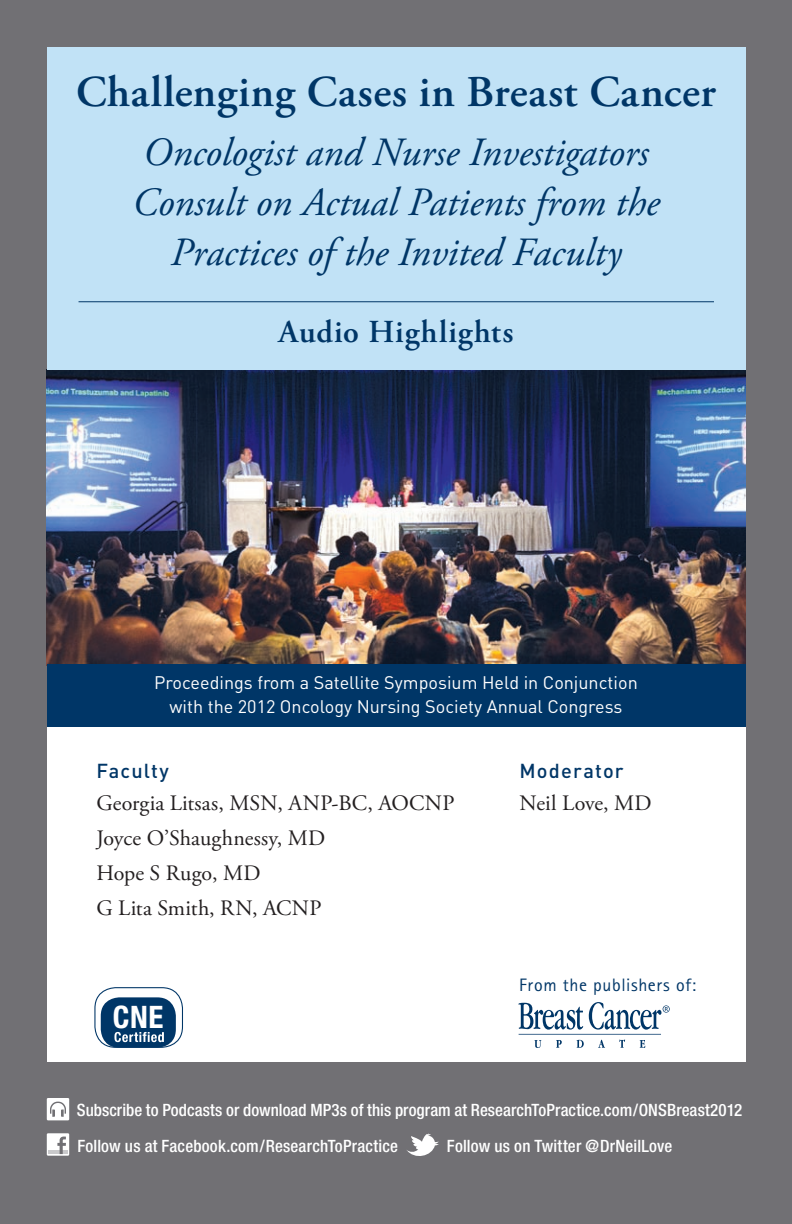
<style>
.page{position:relative;width:792px;height:1224px;background:#717074}
.page>*{position:absolute;margin:0;border:0;box-sizing:border-box;transform-origin:0 0}
.t1{font:600 44px "Adobe Garamond Pro";letter-spacing:.015em;color:#003667}
.t2{font:italic 40px/50px "Adobe Garamond Pro";color:#003667;text-align:center}
.t3{font:600 32px "Adobe Garamond Pro";letter-spacing:.03em;color:#003667}
.t4{font:700 condensed 31px "Helvetica Neue";color:#fff}
.t5{font:22px/34.8px "Adobe Garamond Pro";letter-spacing:.005em;color:#231f20}
.t6{font:500 20px "DIN";letter-spacing:.055em;color:#003667}
.t7{font:18px/24px "DIN";color:#fff;text-align:center}
.t8{font:18px "Rotis Sans Serif";letter-spacing:.035em;color:#003667}
.t9{font:500 condensed 17px/36px "Helvetica Neue";letter-spacing:.01em;color:#fff}
</style>
<div class="page">
<img style="left:47px;top:370px;width:698px;height:294px">
<div style="left:47px;top:664px;width:698px;height:65px;background:#003667"></div>
<div style="left:47px;top:727px;width:698px;height:335px;background:#fff"></div>
<div style="left:47px;top:47px;width:698px;height:323px;background:#c1e2f6"></div>
<svg style="left:47px;top:1098px;width:22px;height:22px"></svg>
<svg style="left:47px;top:1133px;width:22px;height:23px"></svg>
<svg style="left:406px;top:1134px;width:33px;height:22px"></svg>
<svg style="left:518px;top:1002px;width:152px;height:46px"></svg>
<svg style="left:94px;top:987px;width:89px;height:61px"></svg>
<hr style="left:79px;top:301px;width:635px;height:1px;background:#003667">
<h1 class="t1" style="left:76px;top:67px;width:641px">Challenging Cases in Breast Cancer</h1>
<h2 class="t2" style="left:132px;top:128px;width:529px">Oncologist and Nurse Investigators<br>Consult on Actual Patients from the<br>Practices of the Invited Faculty</h2>
<h3 class="t3" style="left:278px;top:313px;width:237px">Audio Highlights</h3>
<p class="t7" style="left:154px;top:671px;width:485px">Proceedings from a Satellite Symposium Held in Conjunction with the 2012 Oncology Nursing Society Annual Congress</p>
<p class="t6" style="left:96px;top:758px;width:74px">Faculty</p>
<p class="t5" style="left:96px;top:787px;width:360px">Georgia Litsas, MSN, ANP-BC, AOCNP<br>Joyce O’Shaughnessy, MD<br>Hope S Rugo, MD<br>G Lita Smith, RN, ACNP</p>
<h3 class="t4" style="left:113px;top:999px;width:52px">CNE</h3>
<p class="t6" style="left:519px;top:758px;width:106px">Moderator</p>
<p class="t5" style="left:519px;top:787px;width:134px">Neil Love, MD</p>
<p class="t8" style="left:519px;top:975px;width:179px">From the publishers of:</p>
<p class="t9" style="left:77px;top:1092px;width:667px">Subscribe to Podcasts or download MP3s of this program at ResearchToPractice.com/ONSBreast2012<br>Follow us at Facebook.com/ResearchToPractice</p>
<p class="t9" style="left:447px;top:1128px;width:227px">Follow us on Twitter @DrNeilLove</p>
</div>
